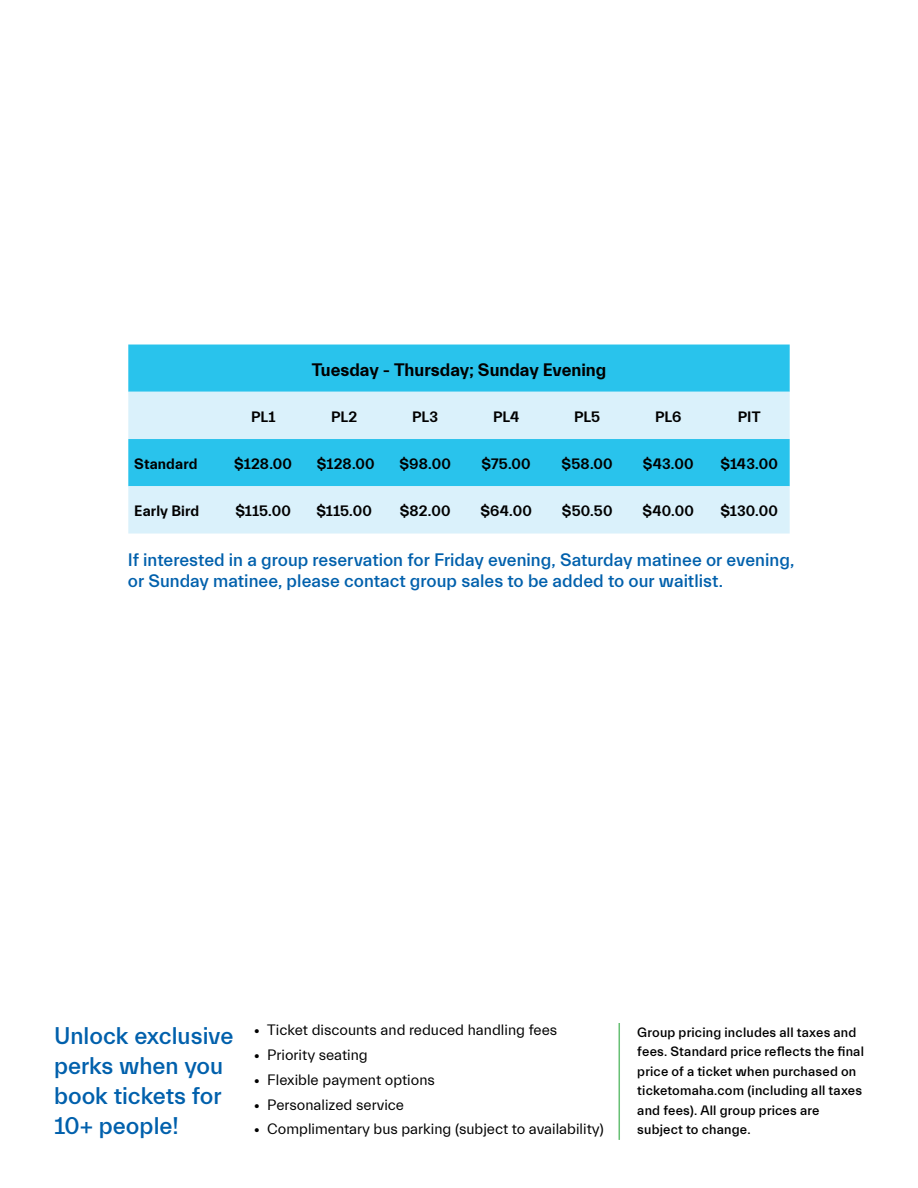
<style>
.page{position:relative;width:918px;height:1188px;background:#fff}
.page>*{position:absolute;margin:0;border:0;box-sizing:border-box;transform-origin:0 0}
.t1{font:500 24px/30px "Everett";color:#0060ac}
.t2{font:500 18px/21px "Everett";color:#0060ac}
.t3{font:700 18px "Everett";color:#000}
.t4{font:15px "Everett";color:#000}
.t5{font:700 15px "Everett";letter-spacing:.01em;color:#000}
.t6{font:500 13.5px/19.5px "Everett";letter-spacing:.015em;color:#000}
</style>
<div class="page">
<hr style="left:619px;top:1023px;width:1px;height:117px;background:#68c075">
<div style="left:128px;top:345px;width:662px;height:47px;background:#29c3ec"></div>
<svg style="left:128px;top:392px;width:662px;height:142px;background:#9fe1f6"></svg>
<h2 class="t3" style="left:312px;top:360px;width:296px">Tuesday - Thursday; Sunday Evening</h2>
<p class="t5" style="left:251px;top:408px;width:26px">PL1</p>
<p class="t5" style="left:331px;top:408px;width:28px">PL2</p>
<p class="t5" style="left:412px;top:408px;width:27px">PL3</p>
<p class="t5" style="left:493px;top:408px;width:28px">PL4</p>
<p class="t5" style="left:574px;top:408px;width:28px">PL5</p>
<p class="t5" style="left:655px;top:408px;width:28px">PL6</p>
<p class="t5" style="left:738px;top:411px;width:24px">PIT</p>
<p class="t5" style="left:134px;top:458px;width:65px">Standard</p>
<p class="t5" style="left:234px;top:456px;width:59px">$128.00</p>
<p class="t5" style="left:317px;top:456px;width:59px">$128.00</p>
<p class="t5" style="left:399px;top:456px;width:53px">$98.00</p>
<p class="t5" style="left:482px;top:456px;width:51px">$75.00</p>
<p class="t5" style="left:562px;top:456px;width:53px">$58.00</p>
<p class="t5" style="left:643px;top:456px;width:53px">$43.00</p>
<p class="t5" style="left:720px;top:456px;width:59px">$143.00</p>
<p class="t5" style="left:134px;top:506px;width:67px">Early Bird</p>
<p class="t5" style="left:235px;top:503px;width:57px">$115.00</p>
<p class="t5" style="left:316px;top:503px;width:57px">$115.00</p>
<p class="t5" style="left:400px;top:503px;width:53px">$82.00</p>
<p class="t5" style="left:480px;top:503px;width:53px">$64.00</p>
<p class="t5" style="left:562px;top:503px;width:52px">$50.50</p>
<p class="t5" style="left:642px;top:503px;width:53px">$40.00</p>
<p class="t5" style="left:720px;top:503px;width:59px">$130.00</p>
<h2 class="t2" style="left:128px;top:550px;width:668px">If interested in a group reservation for Friday evening, Saturday matinee or evening, or Sunday matinee, please contact group sales to be added to our waitlist.</h2>
<h1 class="t1" style="left:54px;top:1023px;width:181px">Unlock exclusive perks when you book tickets for<br>10+ people!</h1>
<p class="t4" style="left:254px;top:1025px;width:305px">• Ticket discounts and reduced handling fees</p>
<p class="t4" style="left:254px;top:1050px;width:116px">• Priority seating</p>
<p class="t4" style="left:254px;top:1074px;width:183px">• Flexible payment options</p>
<p class="t4" style="left:254px;top:1099px;width:152px">• Personalized service</p>
<p class="t4" style="left:254px;top:1124px;width:352px">• Complimentary bus parking (subject to availability)</p>
<p class="t6" style="left:637px;top:1023px;width:228px">Group pricing includes all taxes and fees. Standard price reflects the final price of a ticket when purchased on ticketomaha.com (including all taxes and fees). All group prices are subject to change.</p>
</div>
